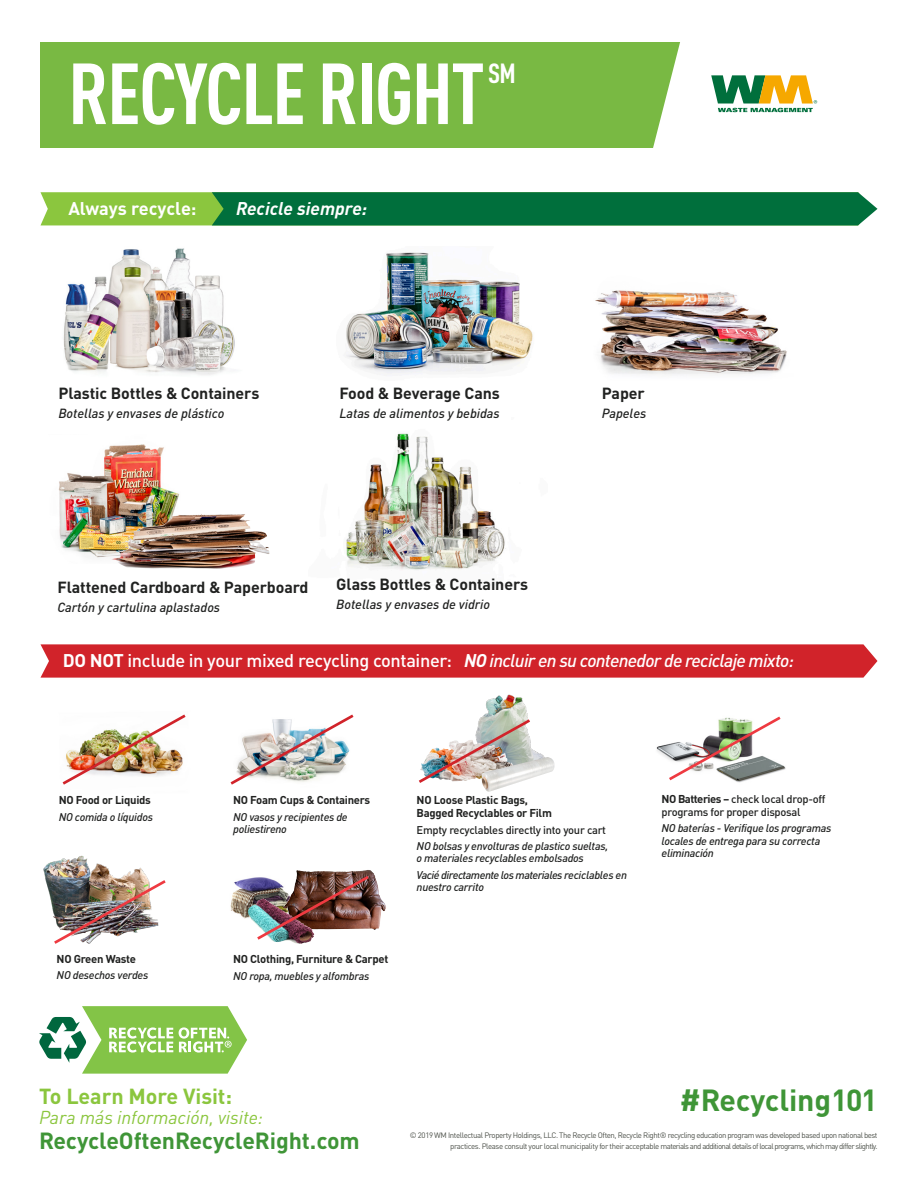
<style>
.page{position:relative;width:918px;height:1188px;background:#fff}
.page>*{position:absolute;margin:0;border:0;box-sizing:border-box;transform-origin:0 0}
.t1{font:700 condensed 85.05px "DINOT";letter-spacing:-.02em;color:#fff}
.t2{font:700 30.15px "DINOT";letter-spacing:-.005em;color:#3f9537}
.t3{font:700 condensed 27.3px "DINOT";color:#fff}
.t4{font:700 23.1px "DINOT";letter-spacing:-.005em;color:#3f9537}
.t5{font:700 21.6px "DINOT";letter-spacing:-.005em;color:#8bc63e}
.t6{font:italic 18.45px "DINOT";letter-spacing:-.005em;color:#8bc63e}
.t7{font:500 18.15px "DINOT";letter-spacing:-.02em;color:#fff}
.t8{font:italic 500 18.15px "DINOT";letter-spacing:-.04em;color:#fff}
.t9{font:italic 700 18.15px "DINOT";color:#fff}
.t10{font:700 18.15px "DINOT";letter-spacing:-.005em;color:#fff}
.t11{font:700 15.9px "DINOT";letter-spacing:-.005em;color:#212221}
.t12{font:italic 500 13.2px "DINOT";letter-spacing:-.005em;color:#212221}
.t13{font:700 11.25px/13px "DINOT";letter-spacing:-.025em;color:#212221}
.t14{font:italic 500 11.1px/12.5px "DINOT";letter-spacing:-.025em;color:#212221}
.t15{font:500 11.1px/12.5px "DINOT";letter-spacing:-.025em;color:#212221}
.t16{font:italic 500 11.1px/12.5px "DINOT";letter-spacing:-.045em;color:#212221}
.t17{font:7.8px/12px "DINOT";letter-spacing:-.06em;color:#4c5049;text-align:right}
.s1{font-weight:700}
.s2{font-weight:700;font-size:11.25px}
</style>
<div class="page">
<img style="left:346px;top:433px;width:160px;height:137px">
<img style="left:346px;top:252px;width:187px;height:122px">
<img style="left:63px;top:248px;width:172px;height:127px">
<img style="left:595px;top:290px;width:192px;height:85px">
<img style="left:58px;top:444px;width:136px;height:120px">
<img style="left:172px;top:514px;width:29px;height:2px">
<div style="left:40px;top:43px;width:811px;height:105px;background:#79b943"></div>
<svg style="left:39px;top:1006px;width:208px;height:68px"></svg>
<svg style="left:41px;top:192px;width:837px;height:33px;background:#218340"></svg>
<img style="left:62px;top:714px;width:124px;height:71px">
<img style="left:230px;top:714px;width:124px;height:71px">
<img style="left:482px;top:694px;width:63px;height:63px">
<img style="left:418px;top:717px;width:115px;height:66px">
<svg style="left:40px;top:644px;width:838px;height:34px;background:#d22b31"></svg>
<img style="left:230px;top:877px;width:24px;height:42px">
<img style="left:296px;top:870px;width:90px;height:60px">
<img style="left:248px;top:898px;width:6px;height:24px">
<img style="left:43px;top:855px;width:105px;height:46px">
<img style="left:51px;top:878px;width:115px;height:66px">
<img style="left:254px;top:873px;width:118px;height:69px">
<img style="left:656px;top:744px;width:130px;height:26px">
<img style="left:666px;top:716px;width:118px;height:67px">
<img style="left:481px;top:757px;width:74px;height:35px">
<svg style="left:651px;top:42px;width:200px;height:106px;background:#e3ebd5"></svg>
<p class="t1" style="left:68px;top:31px;width:418px">RECYCLE RIGHT</p>
<p class="t3" style="left:488px;top:54px;width:29px">SM</p>
<p class="t10" style="left:68px;top:194px;width:130px">Always recycle:</p>
<p class="t9" style="left:236px;top:194px;width:133px">Recicle siempre:</p>
<p class="t11" style="left:58px;top:381px;width:202px">Plastic Bottles &amp; Containers</p>
<p class="t12" style="left:58px;top:403px;width:168px">Botellas y envases de plástico</p>
<p class="t11" style="left:339px;top:381px;width:162px">Food &amp; Beverage Cans</p>
<p class="t12" style="left:339px;top:403px;width:162px">Latas de alimentos y bebidas</p>
<p class="t11" style="left:57px;top:575px;width:253px">Flattened Cardboard &amp; Paperboard</p>
<p class="t12" style="left:57px;top:597px;width:164px">Cartón y cartulina aplastados</p>
<p class="t11" style="left:336px;top:572px;width:193px">Glass Bottles &amp; Containers</p>
<p class="t12" style="left:336px;top:594px;width:155px">Botellas y envases de vidrio</p>
<p class="t11" style="left:602px;top:381px;width:45px">Paper</p>
<p class="t12" style="left:602px;top:403px;width:46px">Papeles</p>
<p class="t7" style="left:63px;top:646px;width:390px"><span class="s1">DO NOT</span> include in your mixed recycling container:</p>
<p class="t8" style="left:464px;top:646px;width:331px"><span class="s1">NO</span> incluir en su contenedor de reciclaje mixto:</p>
<p class="t13" style="left:59px;top:793px;width:94px">NO Food or Liquids</p>
<p class="t14" style="left:59px;top:809px;width:96px">NO comida o líquidos</p>
<p class="t13" style="left:57px;top:951px;width:81px">NO Green Waste</p>
<p class="t14" style="left:57px;top:968px;width:93px">NO desechos verdes</p>
<p class="t13" style="left:233px;top:793px;width:139px">NO Foam Cups &amp; Containers</p>
<p class="t14" style="left:233px;top:809px;width:116px">NO vasos y recipientes de poliestireno</p>
<p class="t13" style="left:233px;top:952px;width:157px">NO Clothing, Furniture &amp; Carpet</p>
<p class="t14" style="left:233px;top:968px;width:138px">NO ropa, muebles y alfombras</p>
<p class="t13" style="left:417px;top:793px;width:137px">NO Loose Plastic Bags,<br>Bagged Recyclables or Film</p>
<p class="t15" style="left:417px;top:822px;width:191px">Empty recyclables directly into your cart</p>
<p class="t14" style="left:417px;top:839px;width:193px">NO bolsas y envolturas de plastico sueltas, o materiales recyclables embolsados</p>
<p class="t16" style="left:417px;top:868px;width:212px">Vacié directamente los materiales reciclables en nuestro carrito</p>
<p class="t15" style="left:662px;top:792px;width:165px"><span class="s2">NO Batteries –</span> check local drop-off programs for proper disposal</p>
<p class="t14" style="left:662px;top:821px;width:171px">NO baterías - Verifique los programas locales de entrega para su correcta eliminación</p>
<p class="t5" style="left:39px;top:1079px;width:194px">To Learn More Visit:</p>
<p class="t6" style="left:39px;top:1103px;width:226px">Para más información, visite:</p>
<p class="t4" style="left:39px;top:1123px;width:322px">RecycleOftenRecycleRight.com</p>
<p class="t2" style="left:680px;top:1076px;width:199px">#Recycling101</p>
<p class="t17" style="left:410px;top:1128px;width:469px">© 2019 WM Intellectual Property Holdings, LLC. The Recycle Often, Recycle Right® recycling education program was developed based upon national best practices. Please consult your local municipality for their acceptable materials and additional details of local programs, which may differ slightly.</p>
</div>
